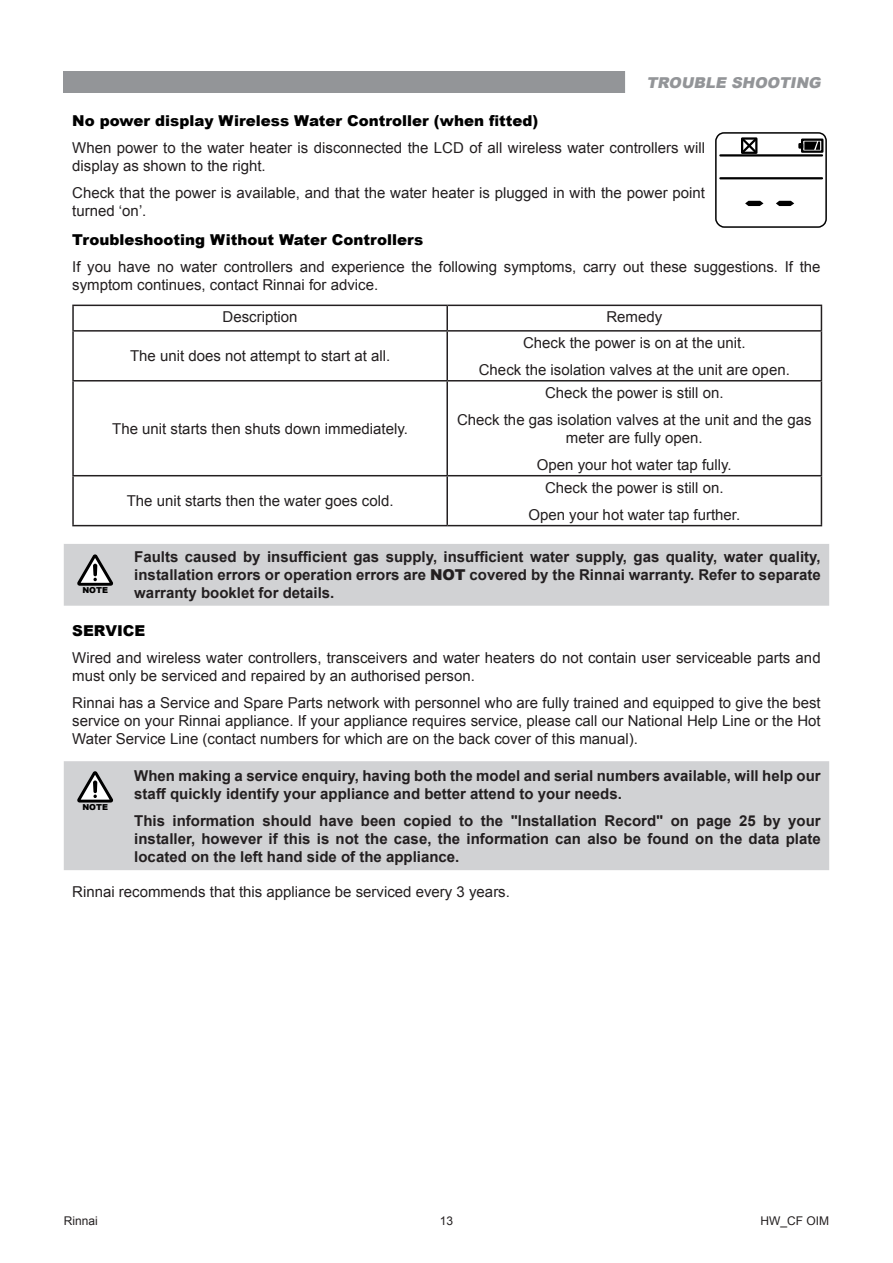
<style>
.page{position:relative;width:893px;height:1263px;background:#fff}
.page>*{position:absolute;margin:0;border:0;box-sizing:border-box;transform-origin:0 0}
.Body{font:15px/18px "Arial";color:#231f20}
.Body_Note_Table_Bold{font:700 15px/18px "Arial";color:#231f20;text-align:justify}
.Body_Table_C{font:15px/18px "Arial";color:#231f20;text-align:center}
.Chapter_Title_3_OM{font:900 15px "Arial";color:#000}
.Body_Centred{font:15px "Arial";color:#231f20}
.Chapter_title_1_not{font:italic 900 15px "Arial";color:#939598}
.Chapter_Title_2_OM{font:900 15px "Arial";color:#000}
.t1{font:12px "Arial";color:#231f20}
.t2{font:900 8.25px "Arial";color:#000}
.s1{font-weight:900}
</style>
<div class="page">
<hr style="left:72px;top:305px;width:375px;height:1px;background:#231f20">
<hr style="left:72px;top:306px;width:2px;height:24px;background:#231f20">
<hr style="left:447px;top:305px;width:375px;height:1px;background:#231f20">
<hr style="left:446px;top:306px;width:2px;height:24px;background:#231f20">
<svg style="left:821px;top:306px;width:1px;height:24px"></svg>
<hr style="left:72px;top:330px;width:375px;height:2px;background:#231f20">
<hr style="left:72px;top:332px;width:2px;height:48px;background:#231f20">
<hr style="left:447px;top:330px;width:375px;height:2px;background:#231f20">
<hr style="left:446px;top:332px;width:2px;height:48px;background:#231f20">
<hr style="left:821px;top:332px;width:1px;height:48px;background:#231f20">
<hr style="left:72px;top:380px;width:375px;height:1px;background:#231f20">
<hr style="left:72px;top:381px;width:2px;height:94px;background:#231f20">
<hr style="left:447px;top:380px;width:375px;height:1px;background:#231f20">
<hr style="left:446px;top:381px;width:2px;height:94px;background:#231f20">
<hr style="left:821px;top:381px;width:1px;height:94px;background:#231f20">
<hr style="left:72px;top:475px;width:375px;height:1px;background:#231f20">
<hr style="left:72px;top:476px;width:2px;height:49px;background:#231f20">
<hr style="left:447px;top:475px;width:375px;height:1px;background:#231f20">
<hr style="left:446px;top:476px;width:2px;height:49px;background:#231f20">
<hr style="left:821px;top:476px;width:1px;height:49px;background:#231f20">
<hr style="left:72px;top:525px;width:375px;height:1px;background:#231f20">
<hr style="left:447px;top:525px;width:375px;height:1px;background:#231f20">
<div style="left:64px;top:544px;width:765px;height:62px;background:#d1d2d4"></div>
<svg style="left:77px;top:554px;width:36px;height:32px"></svg>
<svg style="left:93px;top:564px;width:4px;height:12px"></svg>
<div style="left:64px;top:761px;width:765px;height:109px;background:#d1d2d4"></div>
<svg style="left:77px;top:771px;width:36px;height:31px"></svg>
<svg style="left:93px;top:780px;width:4px;height:13px"></svg>
<svg style="left:715px;top:132px;width:112px;height:96px"></svg>
<hr style="left:720px;top:154px;width:102px;height:3px;background:#000">
<hr style="left:720px;top:177px;width:102px;height:2px;background:#000">
<div style="left:64px;top:71px;width:765px;height:21px;background:#939598"></div>
<div style="left:625px;top:64px;width:217px;height:36px;background:#fff"></div>
<p class="Chapter_title_1_not" style="left:646px;top:72px;width:179px">TROUBLE SHOOTING</p>
<p class="Chapter_Title_3_OM" style="left:72px;top:109px;width:468px">No power display Wireless Water Controller (when fitted)</p>
<p class="Body" style="left:72px;top:138px;width:634px">When power to the water heater is disconnected the LCD of all wireless water controllers will display as shown to the right.</p>
<p class="Body" style="left:72px;top:183px;width:634px">Check that the power is available, and that the water heater is plugged in with the power point turned ‘on’.</p>
<p class="Chapter_Title_3_OM" style="left:72px;top:228px;width:353px">Troubleshooting Without Water Controllers</p>
<p class="Body" style="left:72px;top:257px;width:750px">If you have no water controllers and experience the following symptoms, carry out these suggestions. If the symptom continues, contact Rinnai for advice.</p>
<p class="Body_Centred" style="left:223px;top:307px;width:77px">Description</p>
<p class="Body_Centred" style="left:606px;top:307px;width:57px">Remedy</p>
<p class="Body_Table_C" style="left:130px;top:347px;width:259px">The unit does not attempt to start at all.</p>
<p class="Body_Table_C" style="left:523px;top:334px;width:221px">Check the power is on at the unit.</p>
<p class="Body_Table_C" style="left:479px;top:361px;width:310px">Check the isolation valves at the unit are open.</p>
<p class="Body_Table_C" style="left:112px;top:420px;width:295px">The unit starts then shuts down immediately.</p>
<p class="Body_Table_C" style="left:127px;top:492px;width:266px">The unit starts then the water goes cold.</p>
<p class="Body_Table_C" style="left:545px;top:384px;width:177px">Check the power is still on.</p>
<p class="Body_Table_C" style="left:457px;top:411px;width:356px">Check the gas isolation valves at the unit and the gas meter are fully open.</p>
<p class="Body_Table_C" style="left:537px;top:456px;width:194px">Open your hot water tap fully.</p>
<p class="Body_Table_C" style="left:545px;top:478px;width:177px">Check the power is still on.</p>
<p class="Body_Table_C" style="left:528px;top:505px;width:211px">Open your hot water tap further.</p>
<p class="Body_Note_Table_Bold" style="left:134px;top:548px;width:688px">Faults caused by insufficient gas supply, insufficient water supply, gas quality, water quality, installation errors or operation errors are <span class="s1">NOT</span> covered by the Rinnai warranty. Refer to separate warranty booklet for details.</p>
<p class="Chapter_Title_2_OM" style="left:72px;top:619px;width:75px">SERVICE</p>
<p class="Body" style="left:72px;top:649px;width:750px">Wired and wireless water controllers, transceivers and water heaters do not contain user serviceable parts and must only be serviced and repaired by an authorised person.</p>
<p class="Body" style="left:72px;top:694px;width:750px;text-align:justify">Rinnai has a Service and Spare Parts network with personnel who are fully trained and equipped to give the best service on your Rinnai appliance. If your appliance requires service, please call our National Help Line or the Hot Water Service Line (contact numbers for which are on the back cover of this manual).</p>
<p class="t2" style="left:82px;top:584px;width:27px">NOTE</p>
<p class="Body_Note_Table_Bold" style="left:134px;top:767px;width:688px">When making a service enquiry, having both the model and serial numbers available, will help our staff quickly identify your appliance and better attend to your needs.</p>
<p class="Body_Note_Table_Bold" style="left:134px;top:812px;width:688px">This information should have been copied to the "Installation Record" on page 25 by your installer, however if this is not the case, the information can also be found on the data plate located on the left hand side of the appliance.</p>
<p class="Body" style="left:72px;top:883px;width:436px">Rinnai recommends that this appliance be serviced every 3 years.</p>
<p class="t2" style="left:82px;top:801px;width:27px">NOTE</p>
<p class="t1" style="left:64px;top:1213px;width:36px">Rinnai</p>
<p class="t1" style="left:440px;top:1213px;width:15px">13</p>
<p class="t1" style="left:760px;top:1213px;width:70px">HW_CF OIM</p>
</div>
